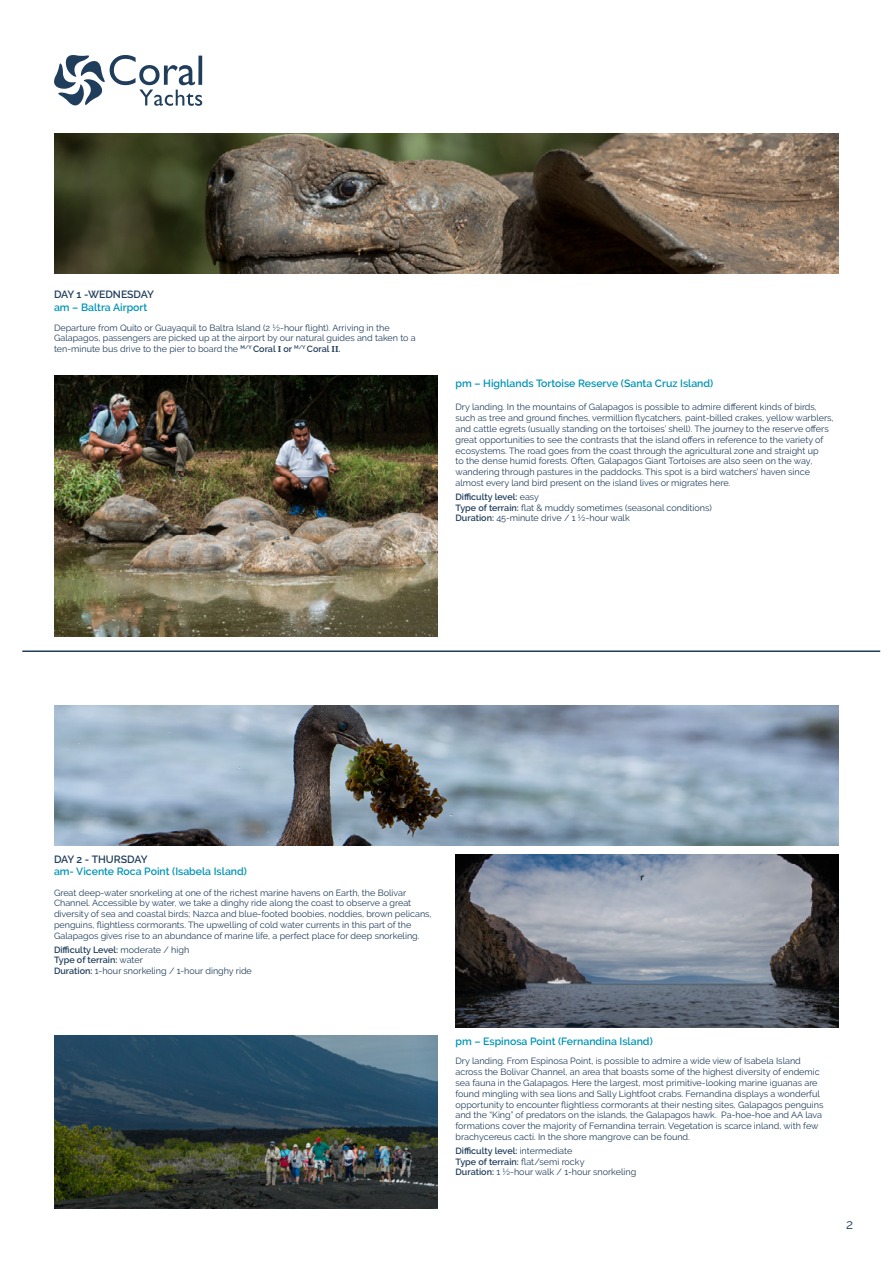
<style>
.page{position:relative;width:893px;height:1263px;background:#fff}
.page>*{position:absolute;margin:0;border:0;box-sizing:border-box;transform-origin:0 0}
.t1{font:13.5px "Raleway";color:#203e5c}
.t2{font:600 10.5px "Raleway";color:#0094b6}
.t3{font:600 10.5px "Raleway";color:#203e5c}
.t4{font:9px/10.8px "Raleway";color:#203e5c}
.s1{font-weight:600}
.s2{font-family:"Kefa";font-weight:700}
</style>
<div class="page">
<hr style="left:22px;top:650px;width:858px;height:2px;background:#203e5c">
<svg style="left:54px;top:55px;width:148px;height:51px"></svg>
<img style="left:54px;top:134px;width:785px;height:140px">
<img style="left:455px;top:854px;width:384px;height:174px">
<img style="left:54px;top:705px;width:785px;height:140px">
<img style="left:54px;top:376px;width:383px;height:261px">
<img style="left:54px;top:1035px;width:383px;height:173px">
<p class="t3" style="left:54px;top:288px;width:101px">DAY 1 -WEDNESDAY</p>
<p class="t2" style="left:54px;top:301px;width:95px">am – Baltra Airport</p>
<p class="t4" style="left:54px;top:322px;width:363px">Departure from Quito or Guayaquil to Baltra Island (2 ½-hour flight). Arriving in the<br>Galapagos, passengers are picked up at the airport by our natural guides and taken to a ten-minute bus drive to the pier to board the <sup>M/Y</sup> <span class="s1">Coral</span> <span class="s2">I</span> <span class="s1">or</span> <sup>M/Y</sup> <span class="s1">Coral</span> <span class="s2">II</span><span class="s1">.</span></p>
<p class="t2" style="left:455px;top:377px;width:259px">pm – Highlands Tortoise Reserve (Santa Cruz Island)</p>
<p class="t4" style="left:455px;top:402px;width:380px">Dry landing. In the mountains of Galapagos is possible to admire different kinds of birds, such as tree and ground finches, vermillion flycatchers, paint-billed crakes, yellow warblers, and cattle egrets (usually standing on the tortoises’ shell). The journey to the reserve offers great opportunities to see the contrasts that the island offers in reference to the variety of ecosystems. The road goes from the coast through the agricultural zone and straight up<br>to the dense humid forests. Often, Galapagos Giant Tortoises are also seen on the way, wandering through pastures in the paddocks. This spot is a bird watchers’ haven since almost every land bird present on the island lives or migrates here.</p>
<p class="t4" style="left:455px;top:491px;width:258px"><span class="s1">Difficulty level:</span> easy<br><span class="s1">Type of terrain:</span> flat &amp; muddy sometimes (seasonal conditions)<br><span class="s1">Duration:</span> 45-minute drive / 1 ½-hour walk</p>
<p class="t3" style="left:54px;top:853px;width:95px">DAY 2 - THURSDAY</p>
<p class="t2" style="left:54px;top:865px;width:194px">am- Vicente Roca Point (Isabela Island)</p>
<p class="t4" style="left:54px;top:887px;width:379px">Great deep-water snorkeling at one of the richest marine havens on Earth, the Bolivar Channel. Accessible by water, we take a dinghy ride along the coast to observe a great diversity of sea and coastal birds; Nazca and blue-footed boobies, noddies, brown pelicans, penguins, flightless cormorants. The upwelling of cold water currents in this part of the Galapagos gives rise to an abundance of marine life, a perfect place for deep snorkeling.</p>
<p class="t4" style="left:54px;top:944px;width:199px"><span class="s1">Difficulty Level:</span> moderate / high<br><span class="s1">Type of terrain:</span> water<br><span class="s1">Duration:</span> 1-hour snorkeling / 1-hour dinghy ride</p>
<p class="t2" style="left:455px;top:1035px;width:199px">pm – Espinosa Point (Fernandina Island)</p>
<p class="t4" style="left:455px;top:1056px;width:369px">Dry landing. From Espinosa Point, is possible to admire a wide view of Isabela Island across the Bolivar Channel, an area that boasts some of the highest diversity of endemic sea fauna in the Galapagos. Here the largest, most primitive-looking marine iguanas are found mingling with sea lions and Sally Lightfoot crabs. Fernandina displays a wonderful opportunity to encounter flightless cormorants at their nesting sites, Galapagos penguins and the “King” of predators on the islands, the Galapagos hawk. Pa-hoe-hoe and AA lava formations cover the majority of Fernandina terrain. Vegetation is scarce inland, with few brachycereus cacti. In the shore mangrove can be found.</p>
<p class="t4" style="left:455px;top:1145px;width:182px"><span class="s1">Difficulty level:</span> intermediate<br><span class="s1">Type of terrain:</span> flat/semi rocky<br><span class="s1">Duration:</span> 1 ½-hour walk / 1-hour snorkeling</p>
<h1 class="t1" style="left:846px;top:1216px;width:9px">2</h1>
</div>
